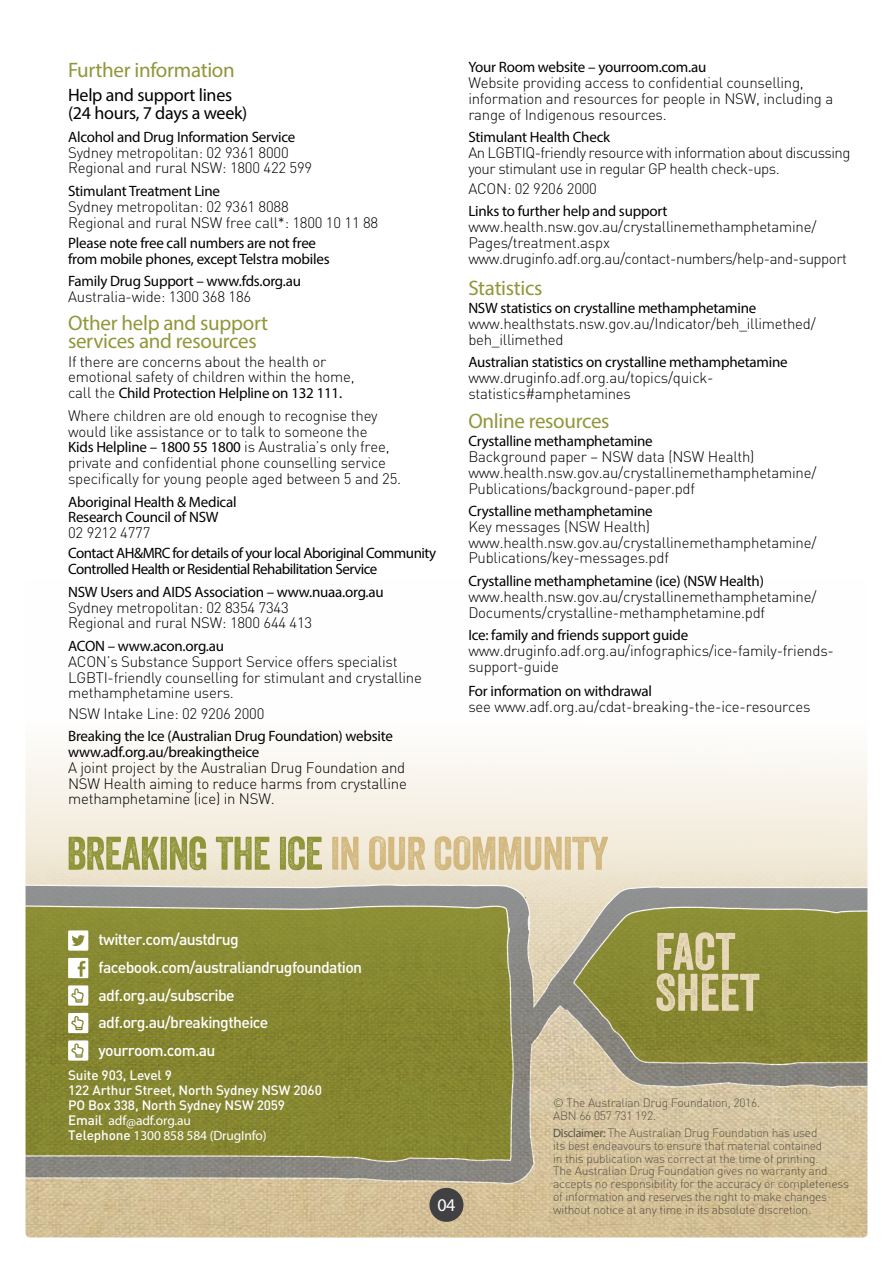
<style>
.page{position:relative;width:893px;height:1263px;background:#fff}
.page>*{position:absolute;margin:0;border:0;box-sizing:border-box;transform-origin:0 0}
.t1{font:21px/18px "Myriad Pro";letter-spacing:-.015em;color:#92963a}
.t2{font:18px/18px "Myriad Pro";letter-spacing:-.015em;color:#000}
.t3{font:18px "Myriad Pro";color:#fff}
.t4{font:500 15.9px/27.8px "DIN";letter-spacing:-.04em;color:#fff}
.t5{font:300 15px/15.9px "DIN";letter-spacing:-.015em;color:#000}
.t6{font:15px/15.9px "Myriad Pro";letter-spacing:-.015em;color:#000}
.t7{font:15px/15.9px "Myriad Pro";letter-spacing:-.035em;color:#000}
.t8{font:300 15px/15.9px "DIN";letter-spacing:-.035em;color:#000}
.t9{font:500 13.5px/15px "DIN";letter-spacing:-.01em;color:#fff}
.t10{font:13.5px/15px "Myriad Pro";letter-spacing:-.01em;color:#fff}
.t11{font:300 12px/12.8px "DIN";letter-spacing:-.02em;color:#6d6e71}
.s1{font-family:"DIN";font-weight:300}
.s2{font-family:"DIN";font-weight:500}
.s3{font-family:"Myriad Pro";font-weight:400}
</style>
<div class="page">
<svg style="left:25px;top:749px;width:843px;height:489px;background:#b8b284"></svg>
<div style="left:429px;top:1188px;width:34px;height:34px;background:#414042;border-radius:50%"></div>
<h1 class="t1" style="left:68px;top:61px;width:168px">Further information</h1>
<p class="t2" style="left:68px;top:86px;width:181px">Help and support lines (24 hours, 7 days a week)</p>
<p class="t6" style="left:68px;top:128px;width:229px">Alcohol and Drug Information Service</p>
<p class="t5" style="left:68px;top:144px;width:246px">Sydney metropolitan: 02 9361 8000<br>Regional and rural NSW: 1800 422 599</p>
<p class="t6" style="left:68px;top:183px;width:154px">Stimulant Treatment Line</p>
<p class="t5" style="left:68px;top:198px;width:312px">Sydney metropolitan: 02 9361 8088<br>Regional and rural NSW free call*: 1800 10 11 88</p>
<p class="t6" style="left:68px;top:234px;width:263px">Please note free call numbers are not free from mobile phones, except Telstra mobiles</p>
<p class="t6" style="left:68px;top:273px;width:234px">Family Drug Support – www.fds.org.au</p>
<p class="t5" style="left:68px;top:288px;width:185px">Australia-wide: 1300 368 186</p>
<h1 class="t1" style="left:68px;top:314px;width:201px">Other help and support services and resources</h1>
<p class="t5" style="left:68px;top:353px;width:288px">If there are concerns about the health or emotional safety of children within the home,</p>
<p class="t6" style="left:68px;top:385px;width:276px"><span class="s1">call the</span> Child Protection Helpline on 132 111.</p>
<p class="t5" style="left:68px;top:407px;width:311px">Where children are old enough to recognise they would like assistance or to talk to someone the</p>
<p class="t6" style="left:68px;top:439px;width:323px">Kids Helpline – 1800 55 1800 <span class="s1">is Australia’s only free,</span></p>
<p class="t5" style="left:68px;top:455px;width:335px">private and confidential phone counselling service specifically for young people aged between 5 and 25.</p>
<p class="t6" style="left:68px;top:493px;width:170px">Aboriginal Health &amp; Medical<br>Research Council of NSW</p>
<p class="t5" style="left:68px;top:525px;width:84px">02 9212 4777</p>
<p class="t7" style="left:68px;top:545px;width:369px">Contact AH&amp;MRC for details of your local Aboriginal Community<br>Controlled Health or Residential Rehabilitation Service</p>
<p class="t6" style="left:68px;top:583px;width:317px">NSW Users and AIDS Association – www.nuaa.org.au</p>
<p class="t5" style="left:68px;top:599px;width:246px">Sydney metropolitan: 02 8354 7343<br>Regional and rural NSW: 1800 644 413</p>
<p class="t6" style="left:68px;top:637px;width:157px">ACON – www.acon.org.au</p>
<p class="t5" style="left:68px;top:653px;width:355px">ACON’s Substance Support Service offers specialist<br>LGBTI-friendly counselling for stimulant and crystalline methamphetamine users.</p>
<p class="t5" style="left:68px;top:705px;width:198px">NSW Intake Line: 02 9206 2000</p>
<p class="t6" style="left:68px;top:728px;width:326px">Breaking the Ice (Australian Drug Foundation) website www.adf.org.au/breakingtheice</p>
<p class="t5" style="left:68px;top:759px;width:340px;text-align:justify">A joint project by the Australian Drug Foundation and NSW Health aiming to reduce harms from crystalline methamphetamine (ice) in NSW.</p>
<p class="t6" style="left:468px;top:59px;width:240px">Your Room website – yourroom.com.au</p>
<p class="t5" style="left:468px;top:74px;width:366px">Website providing access to confidential counselling, information and resources for people in NSW, including a range of Indigenous resources.</p>
<p class="t6" style="left:468px;top:129px;width:143px">Stimulant Health Check</p>
<p class="t8" style="left:468px;top:144px;width:384px">An LGBTIQ-friendly resource with information about discussing your stimulant use in regular GP health check-ups.</p>
<p class="t5" style="left:468px;top:180px;width:130px">ACON: 02 9206 2000</p>
<p class="t6" style="left:468px;top:203px;width:200px">Links to further help and support</p>
<p class="t5" style="left:468px;top:219px;width:380px">www.health.nsw.gov.au/crystallinemethamphetamine/<br>Pages/treatment.aspx www.druginfo.adf.org.au/contact-numbers/help-and-support</p>
<h1 class="t1" style="left:468px;top:279px;width:76px">Statistics</h1>
<p class="t6" style="left:468px;top:300px;width:289px">NSW statistics on crystalline methamphetamine</p>
<p class="t5" style="left:468px;top:316px;width:349px">www.healthstats.nsw.gov.au/Indicator/beh_illimethed/ beh_illimethed</p>
<p class="t6" style="left:468px;top:354px;width:321px">Australian statistics on crystalline methamphetamine</p>
<p class="t5" style="left:468px;top:370px;width:247px">www.druginfo.adf.org.au/topics/quick&shy;statistics#amphetamines</p>
<h1 class="t1" style="left:468px;top:411px;width:143px">Online resources</h1>
<p class="t6" style="left:468px;top:433px;width:186px">Crystalline methamphetamine</p>
<p class="t5" style="left:468px;top:448px;width:350px">Background paper – NSW data (NSW Health) www.health.nsw.gov.au/crystallinemethamphetamine/<br>Publications/background-paper.pdf</p>
<p class="t6" style="left:468px;top:502px;width:186px">Crystalline methamphetamine</p>
<p class="t5" style="left:468px;top:518px;width:350px">Key messages (NSW Health) www.health.nsw.gov.au/crystallinemethamphetamine/<br>Publications/key-messages.pdf</p>
<p class="t6" style="left:468px;top:572px;width:297px">Crystalline methamphetamine (ice) (NSW Health)</p>
<p class="t5" style="left:468px;top:588px;width:350px">www.health.nsw.gov.au/crystallinemethamphetamine/<br>Documents/crystalline-methamphetamine.pdf</p>
<p class="t6" style="left:468px;top:627px;width:221px">Ice: family and friends support guide</p>
<p class="t5" style="left:468px;top:642px;width:367px">www.druginfo.adf.org.au/infographics/ice-family-friends&shy;support-guide</p>
<p class="t6" style="left:468px;top:683px;width:185px">For information on withdrawal</p>
<p class="t5" style="left:468px;top:698px;width:344px">see www.adf.org.au/cdat-breaking-the-ice-resources</p>
<p class="t4" style="left:99px;top:925px;width:265px">twitter.com/austdrug facebook.com/australiandrugfoundation adf.org.au/subscribe adf.org.au/breakingtheice yourroom.com.au</p>
<p class="t9" style="left:68px;top:1067px;width:255px">Suite 903, Level 9<br>122 Arthur Street, North Sydney NSW 2060<br>PO Box 338, North Sydney NSW 2059</p>
<p class="t10" style="left:68px;top:1113px;width:200px"><span class="s2">Email</span> adf@adf.org.au<br><span class="s2">Telephone</span> 1300 858 584 (DrugInfo)</p>
<p class="t3" style="left:437px;top:1194px;width:20px">04</p>
<p class="t11" style="left:553px;top:1096px;width:209px">© The Australian Drug Foundation, 2016.<br>ABN 66 057 731 192.</p>
<p class="t11" style="left:553px;top:1126px;width:297px"><span class="s3">Disclaimer:</span> The Australian Drug Foundation has used<br>its best endeavours to ensure that material contained<br>in this publication was correct at the time of printing.<br>The Australian Drug Foundation gives no warranty and accepts no responsibility for the accuracy or completeness of information and reserves the right to make changes without notice at any time in its absolute discretion.</p>
</div>
